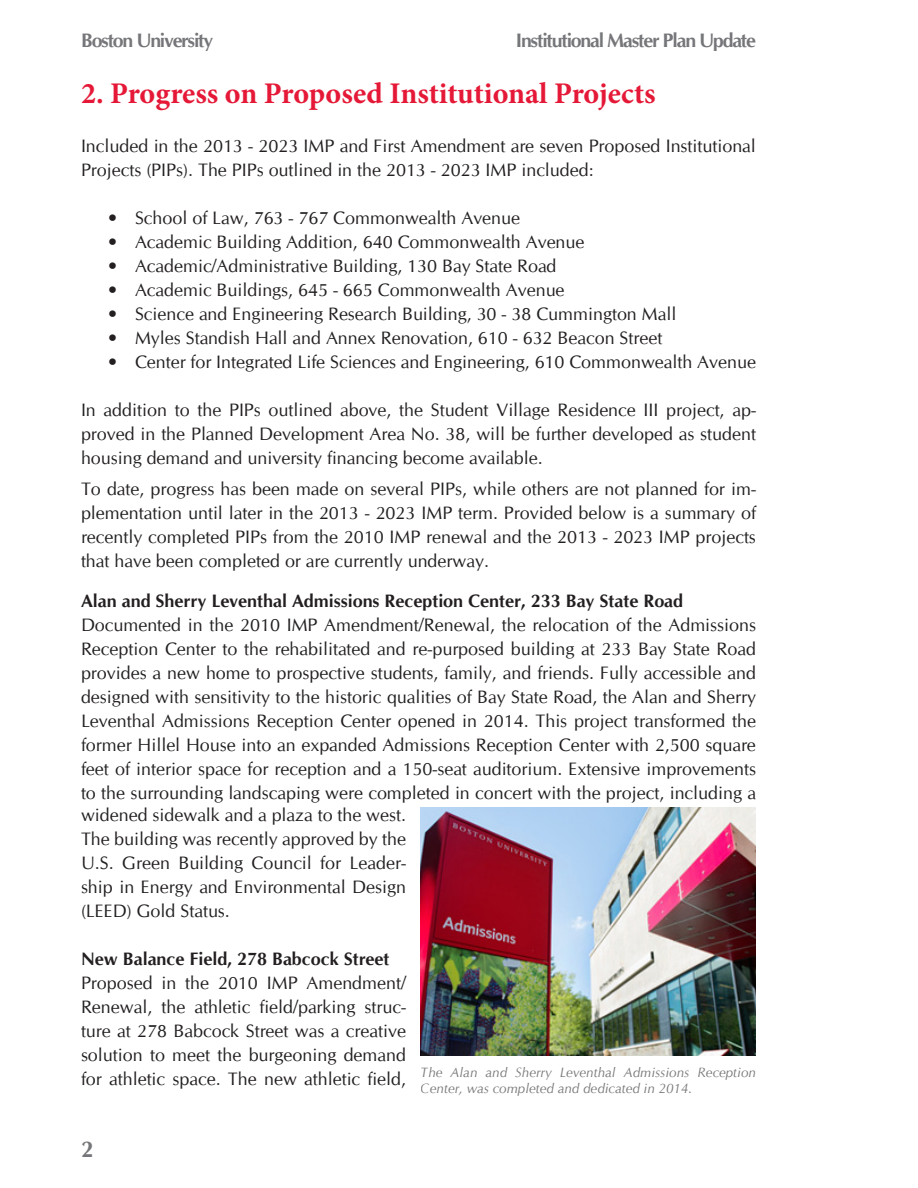
<style>
.page{position:relative;width:918px;height:1188px;background:#fff}
.page>*{position:absolute;margin:0;border:0;box-sizing:border-box;transform-origin:0 0}
.t1{font:700 30px "Minion Pro";letter-spacing:-.005em;color:#e51937}
.Body_Text{font:700 22.5px "CG Omega";color:#757679}
.t2{font:700 19.5px "CG Omega";letter-spacing:-.06em;color:#757679}
.t3{font:18px/24px "CG Omega";color:#231f20;text-align:justify}
.t4{font:700 18px "CG Omega";color:#231f20}
.t5{font:italic 13.5px/16.2px "CG Omega";color:#231f20}
</style>
<div class="page">
<img style="left:421px;top:808px;width:335px;height:247px">
<p class="t2" style="left:516px;top:28px;width:242px">Institutional Master Plan Update</p>
<p class="t1" style="left:81px;top:72px;width:576px">2. Progress on Proposed Institutional Projects</p>
<p class="t3" style="left:81px;top:134px;width:676px">Included in the 2013 - 2023 IMP and First Amendment are seven Proposed Institutional<br>Projects (PIPs). The PIPs outlined in the 2013 - 2023 IMP included:</p>
<p class="t3" style="left:108px;top:206px;width:414px">• School of Law, 763 - 767 Commonwealth Avenue</p>
<p class="t3" style="left:108px;top:230px;width:478px">• Academic Building Addition, 640 Commonwealth Avenue</p>
<p class="t3" style="left:108px;top:254px;width:450px">• Academic/Administrative Building, 130 Bay State Road</p>
<p class="t3" style="left:108px;top:278px;width:458px">• Academic Buildings, 645 - 665 Commonwealth Avenue</p>
<p class="t3" style="left:108px;top:302px;width:570px">• Science and Engineering Research Building, 30 - 38 Cummington Mall</p>
<p class="t3" style="left:108px;top:326px;width:556px">• Myles Standish Hall and Annex Renovation, 610 - 632 Beacon Street</p>
<p class="t3" style="left:108px;top:350px;width:650px">• Center for Integrated Life Sciences and Engineering, 610 Commonwealth Avenue</p>
<p class="t3" style="left:81px;top:398px;width:676px">In addition to the PIPs outlined above, the Student Village Residence III project, ap&shy;proved in the Planned Development Area No. 38, will be further developed as student housing demand and university financing become available.</p>
<p class="t3" style="left:81px;top:477px;width:676px">To date, progress has been made on several PIPs, while others are not planned for im&shy;plementation until later in the 2013 - 2023 IMP term. Provided below is a summary of recently completed PIPs from the 2010 IMP renewal and the 2013 - 2023 IMP projects that have been completed or are currently underway.</p>
<p class="t2" style="left:81px;top:28px;width:134px">Boston University</p>
<p class="t4" style="left:81px;top:590px;width:604px">Alan and Sherry Leventhal Admissions Reception Center, 233 Bay State Road</p>
<p class="t3" style="left:81px;top:613px;width:677px">Documented in the 2010 IMP Amendment/Renewal, the relocation of the Admissions Reception Center to the rehabilitated and re-purposed building at 233 Bay State Road provides a new home to prospective students, family, and friends. Fully accessible and designed with sensitivity to the historic qualities of Bay State Road, the Alan and Sherry Leventhal Admissions Reception Center opened in 2014. This project transformed the former Hillel House into an expanded Admissions Reception Center with 2,500 square feet of interior space for reception and a 150-seat auditorium. Extensive improvements to the surrounding landscaping were completed in concert with the project, including a</p>
<p class="t3" style="left:81px;top:803px;width:327px">widened sidewalk and a plaza to the west.<br>The building was recently approved by the U.S. Green Building Council for Leader&shy;ship in Energy and Environmental Design (LEED) Gold Status.</p>
<p class="t4" style="left:81px;top:948px;width:310px">New Balance Field, 278 Babcock Street</p>
<p class="t3" style="left:81px;top:971px;width:327px">Proposed in the 2010 IMP Amendment/ Renewal, the athletic field/parking struc&shy;ture at 278 Babcock Street was a creative solution to meet the burgeoning demand for athletic space. The new athletic field,</p>
<p class="t5" style="left:421px;top:1065px;width:337px">The Alan and Sherry Leventhal Admissions Reception<br>Center, was completed and dedicated in 2014.</p>
<p class="Body_Text" style="left:81px;top:1136px;width:14px">2</p>
</div>
